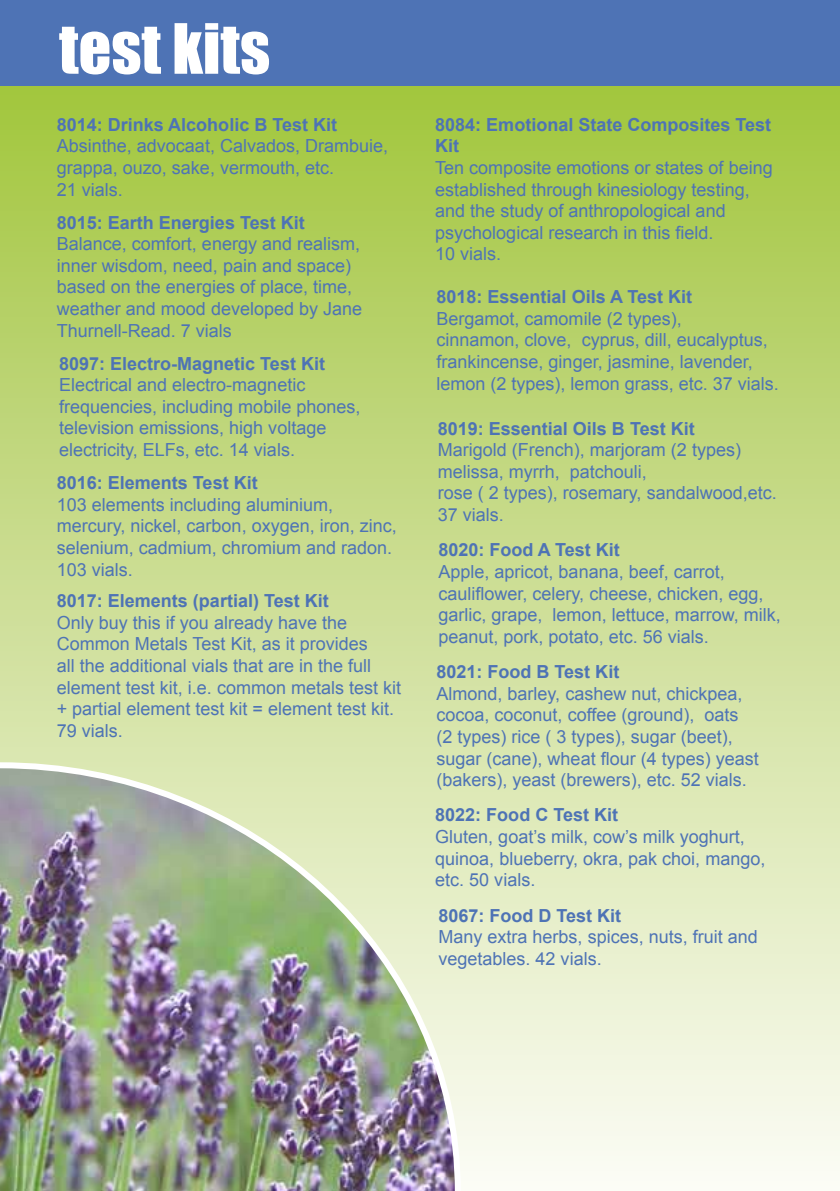
<style>
.page{position:relative;width:840px;height:1191px;background:#fff}
.page>*{position:absolute;margin:0;border:0;box-sizing:border-box;transform-origin:0 0}
.t1{font:64px "Impact";color:#fff}
.t2{font:18px/21.6px "Arial";color:#4e73b5}
.t3{font:700 18px/21.6px "Arial";color:#4e73b5}
</style>
<div class="page">
<div style="left:0;top:0;width:839px;height:1191px;background:linear-gradient(to bottom,#9cc131,#fdfcf8)"></div>
<div style="left:0;top:0;width:839px;height:85px;background:#4e73b5"></div>
<img style="left:0;top:762px;width:460px;height:429px">
<h1 class="t1" style="left:59px;top:-1px;width:212px">test kits</h1>
<p class="t3" style="left:57px;top:114px;width:282px">8014: Drinks Alcoholic B Test Kit</p>
<p class="t2" style="left:57px;top:135px;width:333px">Absinthe, advocaat, Calvados, Drambuie, grappa, ouzo, sake, vermouth, etc.<br>21 vials.</p>
<p class="t3" style="left:57px;top:212px;width:249px">8015: Earth Energies Test Kit</p>
<p class="t2" style="left:57px;top:233px;width:307px">Balance, comfort, energy and realism, inner wisdom, need, pain and space) based on the energies of place, time, weather and mood developed by Jane Thurnell-Read. 7 vials</p>
<p class="t3" style="left:59px;top:353px;width:267px">8097: Electro-Magnetic Test Kit</p>
<p class="t2" style="left:59px;top:374px;width:303px">Electrical and electro-magnetic frequencies, including mobile phones, television emissions, high voltage electricity, ELFs, etc. 14 vials.</p>
<p class="t3" style="left:57px;top:472px;width:202px">8016: Elements Test Kit</p>
<p class="t2" style="left:57px;top:494px;width:341px">103 elements including aluminium, mercury, nickel, carbon, oxygen, iron, zinc, selenium, cadmium, chromium and radon.<br>103 vials.</p>
<p class="t3" style="left:57px;top:591px;width:273px">8017: Elements (partial) Test Kit</p>
<p class="t2" style="left:57px;top:612px;width:346px">Only buy this if you already have the Common Metals Test Kit, as it provides<br>all the additional vials that are in the full element test kit, i.e. common metals test kit + partial element test kit = element test kit.<br>79 vials.</p>
<p class="t3" style="left:435px;top:114px;width:337px">8084: Emotional State Composites Test<br>Kit</p>
<p class="t2" style="left:435px;top:157px;width:339px">Ten composite emotions or states of being established through kinesiology testing, and the study of anthropological and psychological research in this field.<br>10 vials.</p>
<p class="t3" style="left:436px;top:287px;width:257px">8018: Essential Oils A Test Kit</p>
<p class="t2" style="left:436px;top:308px;width:344px">Bergamot, camomile (2 types),<br>cinnamon, clove, cyprus, dill, eucalyptus, frankincense, ginger, jasmine, lavender, lemon (2 types), lemon grass, etc. 37 vials.</p>
<p class="t3" style="left:437px;top:418px;width:258px">8019: Essential Oils B Test Kit</p>
<p class="t2" style="left:437px;top:439px;width:340px">Marigold (French), marjoram (2 types) melissa, myrrh, patchouli,<br>rose ( 2 types), rosemary, sandalwood,etc.<br>37 vials.</p>
<p class="t3" style="left:438px;top:540px;width:183px">8020: Food A Test Kit</p>
<p class="t2" style="left:438px;top:561px;width:344px">Apple, apricot, banana, beef, carrot, cauliflower, celery, cheese, chicken, egg, garlic, grape, lemon, lettuce, marrow, milk, peanut, pork, potato, etc. 56 vials.</p>
<p class="t3" style="left:436px;top:661px;width:184px">8021: Food B Test Kit</p>
<p class="t2" style="left:436px;top:683px;width:324px">Almond, barley, cashew nut, chickpea, cocoa, coconut, coffee (ground), oats (2 types) rice ( 3 types), sugar (beet), sugar (cane), wheat flour (4 types) yeast (bakers), yeast (brewers), etc. 52 vials.</p>
<p class="t3" style="left:435px;top:805px;width:184px">8022: Food C Test Kit</p>
<p class="t2" style="left:435px;top:826px;width:331px">Gluten, goat’s milk, cow’s milk yoghurt, quinoa, blueberry, okra, pak choi, mango, etc. 50 vials.</p>
<p class="t3" style="left:438px;top:905px;width:184px">8067: Food D Test Kit</p>
<p class="t2" style="left:438px;top:926px;width:321px">Many extra herbs, spices, nuts, fruit and vegetables. 42 vials.</p>
</div>
